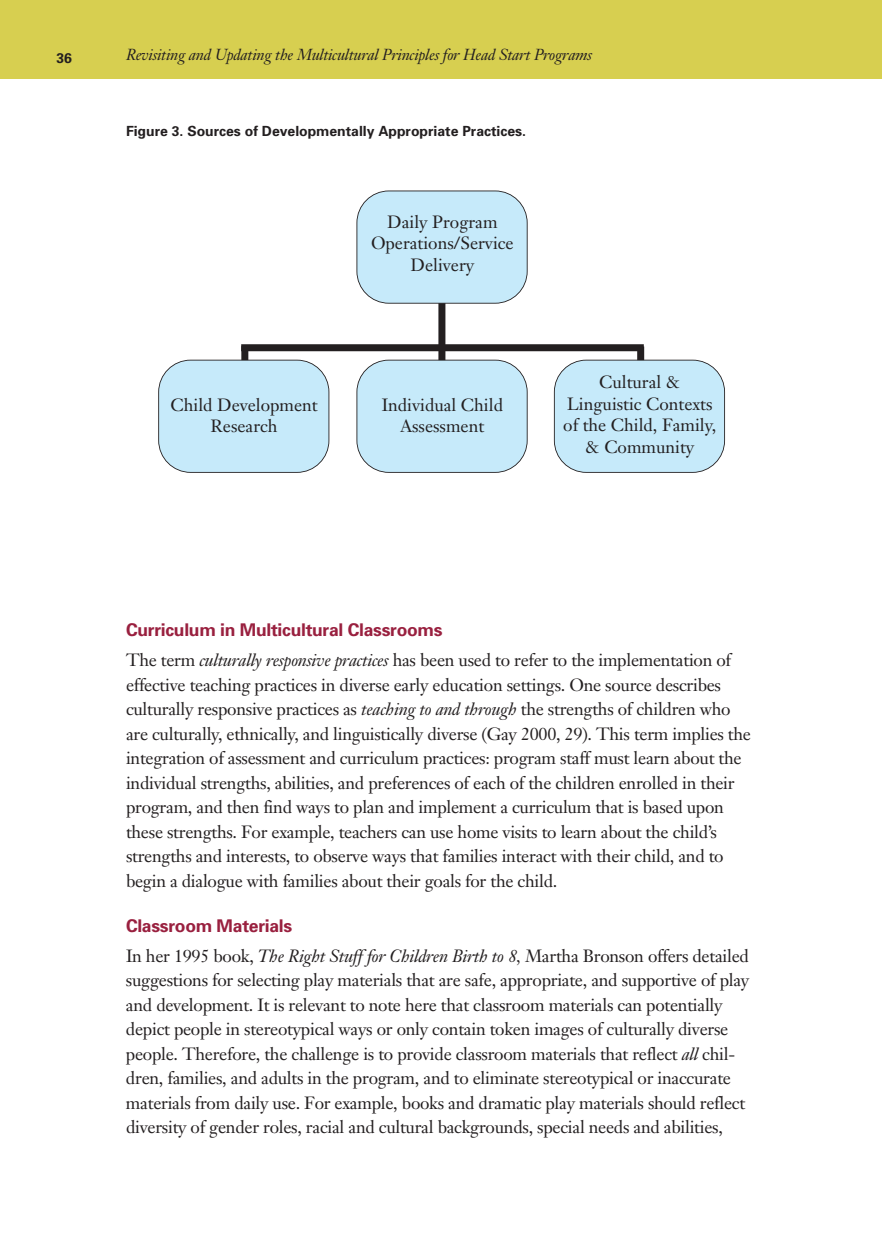
<style>
.page{position:relative;width:882px;height:1260px;background:#fff}
.page>*{position:absolute;margin:0;border:0;box-sizing:border-box;transform-origin:0 0}
.t1{font:17.5px/24.5px "Janson Text";letter-spacing:-.015em;color:#231f20;text-align:center}
.t2{font:700 17.5px "Univers";letter-spacing:-.015em;color:#99203f}
.t3{font:italic 15.75px "Janson Text";letter-spacing:-.015em;color:#231f20}
.t4{font:700 14px "Univers";color:#231f20}
.s1{font-style:italic}
</style>
<div class="page">
<div style="left:0;top:0;width:882px;height:79px;background:#d7cf50"></div>
<div style="left:438px;top:298px;width:7px;height:75px;background:#231f20"></div>
<div style="left:241px;top:346px;width:7px;height:74px;background:#231f20"></div>
<div style="left:637px;top:346px;width:7px;height:75px;background:#231f20"></div>
<div style="left:241px;top:344px;width:403px;height:7px;background:#231f20"></div>
<div style="left:357px;top:191px;width:170px;height:112px;background:#c6eafa;border-radius:32px"></div>
<div style="left:356px;top:191px;width:172px;height:113px;border:2px solid #231f20;border-radius:32px"></div>
<div style="left:159px;top:360px;width:170px;height:112px;background:#c6eafa;border-radius:32px"></div>
<div style="left:158px;top:360px;width:171px;height:113px;border:2px solid #231f20;border-radius:32px"></div>
<div style="left:357px;top:360px;width:170px;height:112px;background:#c6eafa;border-radius:32px"></div>
<div style="left:356px;top:360px;width:172px;height:113px;border:2px solid #231f20;border-radius:32px"></div>
<div style="left:554px;top:360px;width:171px;height:112px;background:#c6eafa;border-radius:32px"></div>
<div style="left:554px;top:360px;width:171px;height:113px;border:2px solid #231f20;border-radius:32px"></div>
<p class="t4" style="left:57px;top:53px;width:17px">36</p>
<p class="t3" style="left:126px;top:49px;width:468px">Revisiting and Updating the Multicultural Principles for Head Start Programs</p>
<p class="t4" style="left:126px;top:126px;width:402px">Figure 3. Sources of Developmentally Appropriate Practices.</p>
<p class="t1" style="left:371px;top:213px;width:144px;line-height:21.3px">Daily Program<br>Operations/Service<br>Delivery</p>
<p class="t1" style="left:171px;top:396px;width:149px;line-height:21.3px">Child Development<br>Research</p>
<p class="t1" style="left:382px;top:396px;width:123px;line-height:21.3px">Individual Child<br>Assessment</p>
<p class="t1" style="left:563px;top:373px;width:154px;line-height:21.3px">Cultural &amp;<br>Linguistic Contexts of the Child, Family, &amp; Community</p>
<h2 class="t2" style="left:126px;top:624px;width:318px">Curriculum in Multicultural Classrooms</h2>
<p class="t1" style="left:126px;top:649px;width:627px;text-align:left">The term <span class="s1">culturally responsive practices</span> has been used to refer to the implementation of effective teaching practices in diverse early education settings. One source describes culturally responsive practices as <span class="s1">teaching to and through</span> the strengths of children who are culturally, ethnically, and linguistically diverse (Gay 2000, 29). This term implies the integration of assessment and curriculum practices: program staff must learn about the individual strengths, abilities, and preferences of each of the children enrolled in their program, and then find ways to plan and implement a curriculum that is based upon these strengths. For example, teachers can use home visits to learn about the child’s strengths and interests, to observe ways that families interact with their child, and to begin a dialogue with families about their goals for the child.</p>
<h2 class="t2" style="left:126px;top:919px;width:168px">Classroom Materials</h2>
<p class="t1" style="left:126px;top:945px;width:625px;text-align:left">In her 1995 book, <span class="s1">The Right Stuff for Children Birth to 8,</span> Martha Bronson offers detailed suggestions for selecting play materials that are safe, appropriate, and supportive of play and development. It is relevant to note here that classroom materials can potentially depict people in stereotypical ways or only contain token images of culturally diverse people. Therefore, the challenge is to provide classroom materials that reflect <span class="s1">all</span> chil&shy;dren, families, and adults in the program, and to eliminate stereotypical or inaccurate materials from daily use. For example, books and dramatic play materials should reflect diversity of gender roles, racial and cultural backgrounds, special needs and abilities,</p>
</div>
